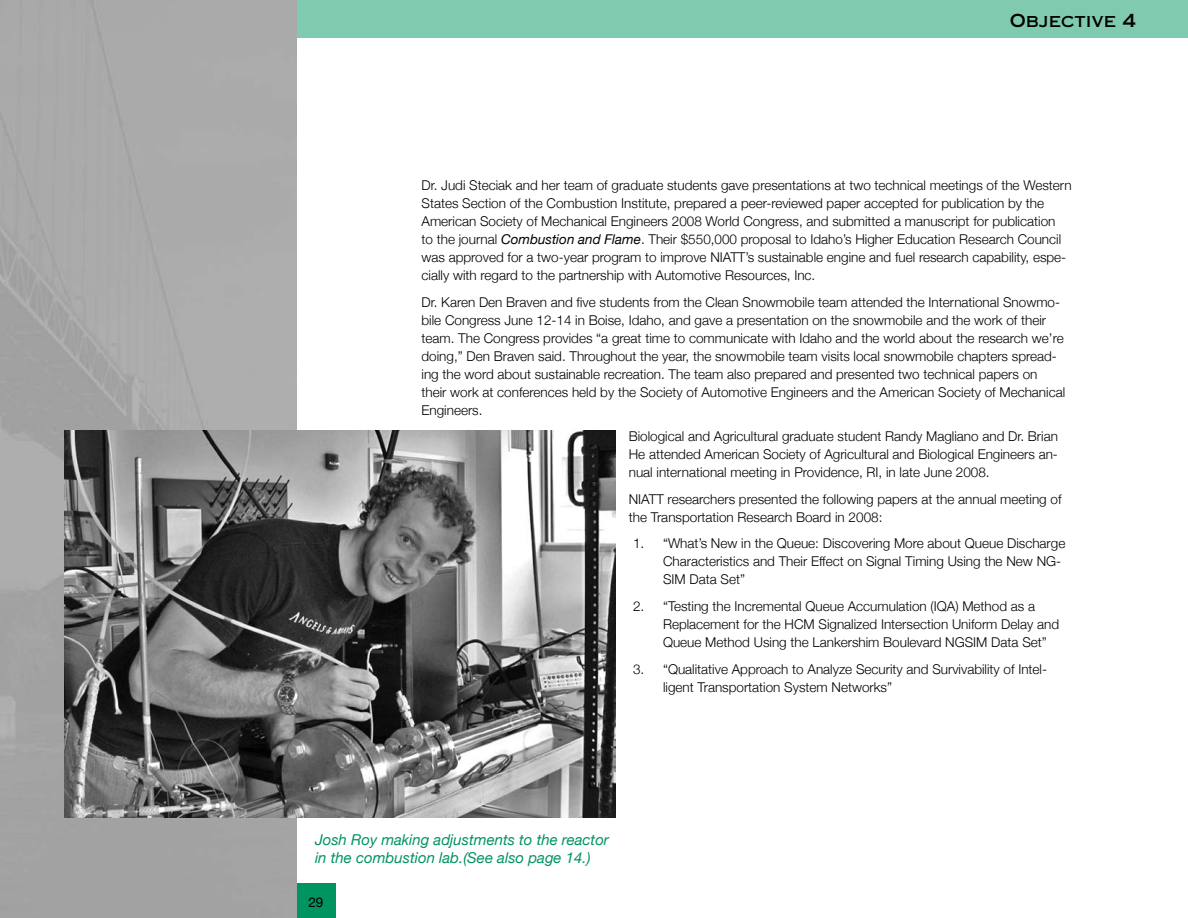
<style>
.page{position:relative;width:1188px;height:918px;background:#fff}
.page>*{position:absolute;margin:0;border:0;box-sizing:border-box;transform-origin:0 0}
.t1{font:18px "Copperplate Thirty One AB";color:#000;scale:.95 1}
.t2{font:italic 15px/18px "Helvetica Neue";color:#009460}
.t3{font:300 13.5px/18px "Helvetica Neue";color:#000}
.t4{font:13.5px "Helvetica Neue";color:#000}
.s1{font-weight:400;font-style:italic}
</style>
<div class="page">
<div style="left:296px;top:0;width:892px;height:37px;background:#80caaf"></div>
<div style="left:296px;top:884px;width:40px;height:34px;background:#009460"></div>
<img style="left:0;top:0;width:296px;height:918px">
<img style="left:64px;top:430px;width:551px;height:387px">
<h1 class="t1" style="left:1010px;top:10px;width:135px">OBJECTIVE 4</h1>
<p class="t3" style="left:422px;top:176px;width:652px">Dr. Judi Steciak and her team of graduate students gave presentations at two technical meetings of the Western States Section of the Combustion Institute, prepared a peer-reviewed paper accepted for publication by the American Society of Mechanical Engineers 2008 World Congress, and submitted a manuscript for publication<br>to the journal <span class="s1">Combustion and Flame</span>. Their $550,000 proposal to Idaho’s Higher Education Research Council was approved for a two-year program to improve NIATT’s sustainable engine and fuel research capability, espe&shy;cially with regard to the partnership with Automotive Resources, Inc.</p>
<p class="t3" style="left:422px;top:293px;width:645px">Dr. Karen Den Braven and five students from the Clean Snowmobile team attended the International Snowmo&shy;bile Congress June 12-14 in Boise, Idaho, and gave a presentation on the snowmobile and the work of their team. The Congress provides “a great time to communicate with Idaho and the world about the research we’re doing,” Den Braven said. Throughout the year, the snowmobile team visits local snowmobile chapters spread&shy;ing the word about sustainable recreation. The team also prepared and presented two technical papers on their work at conferences held by the Society of Automotive Engineers and the American Society of Mechanical Engineers.</p>
<p class="t3" style="left:629px;top:427px;width:431px;text-align:justify">Biological and Agricultural graduate student Randy Magliano and Dr. Brian He attended American Society of Agricultural and Biological Engineers an&shy;nual international meeting in Providence, RI , in late June 2008.</p>
<p class="t3" style="left:629px;top:490px;width:434px">NIATT researchers presented the following papers at the annual meeting of the Transportation Research Board in 2008:</p>
<p class="t3" style="left:663px;top:534px;width:404px;text-indent:-30px">1. “What’s New in the Queue: Discovering More about Queue Discharge<br>Characteristics and Their Effect on Signal Timing Using the New NG-<br>SIM Data Set”</p>
<p class="t3" style="left:663px;top:597px;width:398px;text-indent:-30px">2. “Testing the Incremental Queue Accumulation (IQA) Method as a<br>Replacement for the HCM Signalized Intersection Uniform Delay and<br>Queue Method Using the Lankershim Boulevard NGSIM Data Set”</p>
<p class="t3" style="left:663px;top:660px;width:386px;text-indent:-30px">3. “Qualitative Approach to Analyze Security and Survivability of Intel&shy;ligent Transportation System Networks”</p>
<p class="t2" style="left:315px;top:831px;width:295px">Josh Roy making adjustments to the reactor in the combustion lab.(See also page 14.)</p>
<p class="t4" style="left:308px;top:894px;width:17px">29</p>
</div>
